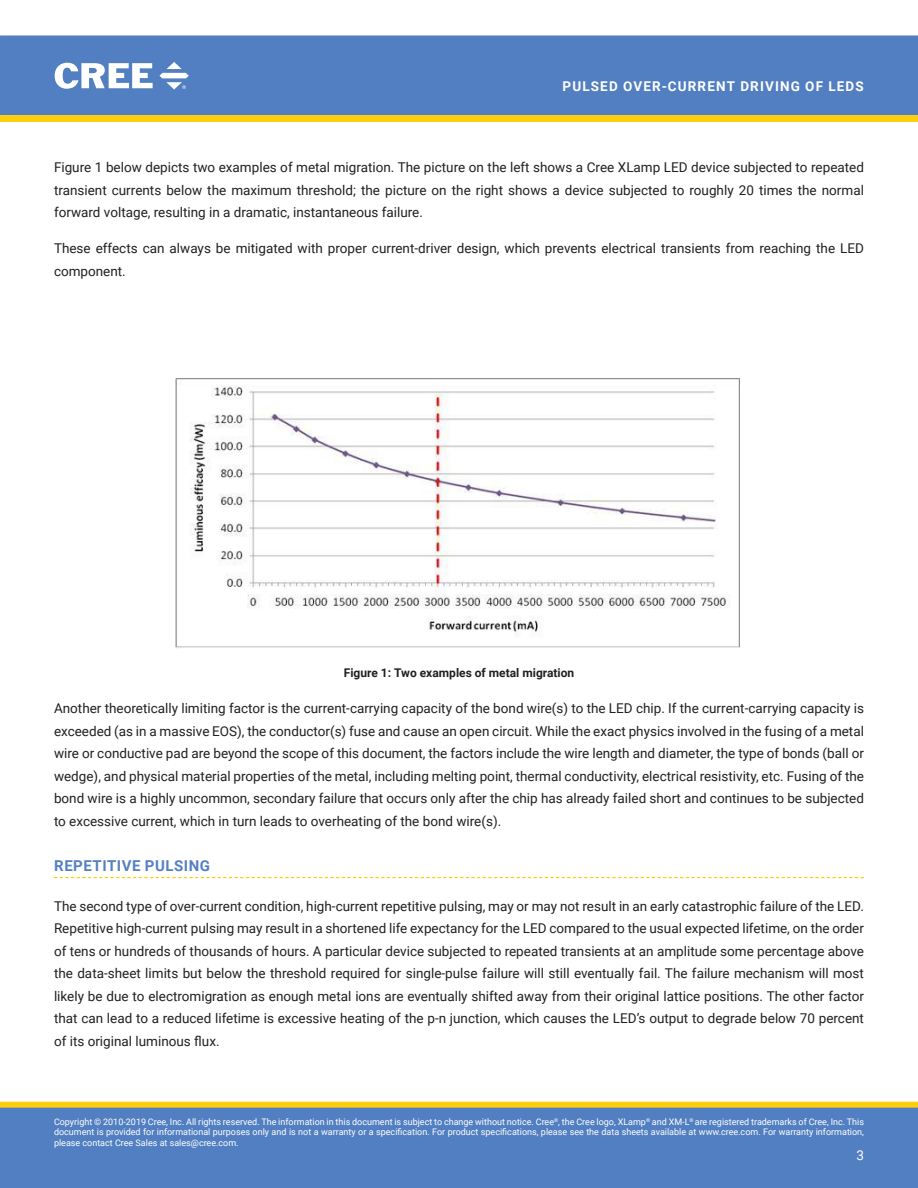
<style>
.page{position:relative;width:918px;height:1188px;background:#fff}
.page>*{position:absolute;margin:0;border:0;box-sizing:border-box;transform-origin:0 0}
.t1{font:52.95px "Calibri";color:#000}
.Section_heading_with{font:700 15px "Roboto";letter-spacing:.035em;color:#5580c3}
.t2{font:13.5px/22.5px "Roboto";color:#231f20;text-align:justify}
.t3{font:700 13.5px "Roboto";letter-spacing:.085em;color:#fff}
.t4{font:13.5px "Roboto";color:#fff}
.t5{font:700 12px "Roboto";color:#231f20}
.t6{font:9px/10.8px "Roboto";color:#fff;text-align:justify}
</style>
<div class="page">
<div style="left:1px;top:36px;width:916px;height:78px;background:#527fc1"></div>
<div style="left:0;top:35px;width:918px;height:80px;border:1px solid #527fc1"></div>
<svg style="left:55px;top:63px;width:98px;height:26px"></svg>
<svg style="left:159px;top:62px;width:30px;height:28px"></svg>
<div style="left:1px;top:1102px;width:916px;height:6px;background:#fcce0b"></div>
<div style="left:0;top:1102px;width:918px;height:6px;border:1px solid #fcce0b"></div>
<div style="left:0;top:1108px;width:918px;height:80px;background:#527fc1"></div>
<svg style="left:0;top:115px;width:918px;height:7px;background:#fbce0d"></svg>
<svg style="left:54px;top:877px;width:810px;height:1px"></svg>
<img style="left:176px;top:378px;width:563px;height:270px">
<p class="t3" style="left:563px;top:77px;width:303px">PULSED OVER-CURRENT DRIVING OF LEDS</p>
<p class="t2" style="left:54px;top:156px;width:812px">Figure 1 below depicts two examples of metal migration. The picture on the left shows a Cree XLamp LED device subjected to repeated transient currents below the maximum threshold; the picture on the right shows a device subjected to roughly 20 times the normal forward voltage, resulting in a dramatic, instantaneous failure.</p>
<p class="t2" style="left:54px;top:237px;width:811px">These effects can always be mitigated with proper current-driver design, which prevents electrical transients from reaching the LED component.</p>
<p class="t1" style="left:340px;top:196px;width:236px">XM-L chart</p>
<p class="t5" style="left:344px;top:664px;width:232px">Figure 1: Two examples of metal migration</p>
<p class="t2" style="left:54px;top:696px;width:812px">Another theoretically limiting factor is the current-carrying capacity of the bond wire(s) to the LED chip. If the current-carrying capacity is exceeded (as in a massive EOS), the conductor(s) fuse and cause an open circuit. While the exact physics involved in the fusing of a metal wire or conductive pad are beyond the scope of this document, the factors include the wire length and diameter, the type of bonds (ball or wedge), and physical material properties of the metal, including melting point, thermal conductivity, electrical resistivity, etc. Fusing of the bond wire is a highly uncommon, secondary failure that occurs only after the chip has already failed short and continues to be subjected to excessive current, which in turn leads to overheating of the bond wire(s).</p>
<p class="Section_heading_with" style="left:54px;top:855px;width:157px">REPETITIVE PULSING</p>
<p class="t2" style="left:54px;top:894px;width:812px">The second type of over-current condition, high-current repetitive pulsing, may or may not result in an early catastrophic failure of the LED.<br>Repetitive high-current pulsing may result in a shortened life expectancy for the LED compared to the usual expected lifetime, on the order of tens or hundreds of thousands of hours. A particular device subjected to repeated transients at an amplitude some percentage above the data-sheet limits but below the threshold required for single-pulse failure will still eventually fail. The failure mechanism will most likely be due to electromigration as enough metal ions are eventually shifted away from their original lattice positions. The other factor that can lead to a reduced lifetime is excessive heating of the p-n junction, which causes the LED’s output to degrade below 70 percent of its original luminous flux.</p>
<p class="t6" style="left:54px;top:1116px;width:812px">Copyright © 2010-2019 Cree, Inc. All rights reserved. The information in this document is subject to change without notice. Cree<sup>®</sup>, the Cree logo, XLamp<sup>®</sup> and XM-L<sup>®</sup> are registered trademarks of Cree, Inc. This document is provided for informational purposes only and is not a warranty or a specification. For product specifications, please see the data sheets available at www.cree.com. For warranty information, please contact Cree Sales at sales@cree.com.</p>
<p class="t4" style="left:856px;top:1145px;width:9px">3</p>
</div>
